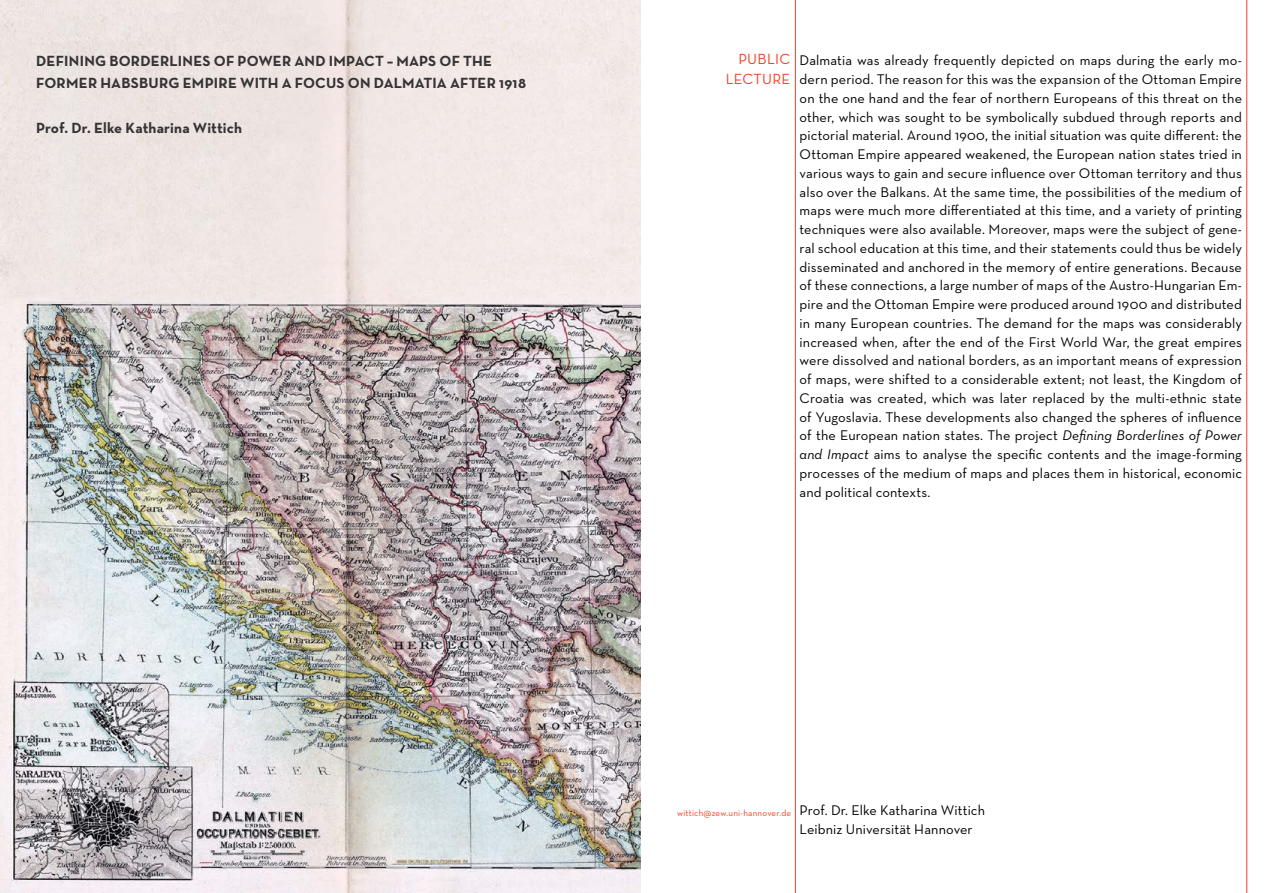
<style>
.page{position:relative;width:1276px;height:893px;background:#fff}
.page>*{position:absolute;margin:0;border:0;box-sizing:border-box;transform-origin:0 0}
.t1{font:700 15px/22.5px "Neutra Text CE";letter-spacing:.01em;color:#353334}
.t2{font:500 15px/19.5px "Neutra Text CE";letter-spacing:.01em;color:#ef4123;text-align:right}
.t3{font:500 14.25px/18.8px "Neutra Text CE";letter-spacing:.01em;color:#000;text-align:justify}
.t4{font:500 9px "Neutra Text CE";letter-spacing:.025em;color:#ef4123}
.s1{font-style:italic}
</style>
<div class="page">
<hr style="left:795px;top:0;width:1px;height:893px;background:#ef4123">
<hr style="left:1246px;top:0;width:1px;height:893px;background:#ef4123">
<img style="left:0;top:459px;width:640px;height:434px">
<div style="left:0;top:0;width:755px;height:459px;background:#000;opacity:.75"></div>
<p class="t1" style="left:36px;top:49px;width:491px">DEFINING BORDERLINES OF POWER AND IMPACT – MAPS OF THE<br>FORMER HABSBURG EMPIRE WITH A FOCUS ON DALMATIA AFTER 1918</p>
<p class="t1" style="left:36px;top:117px;width:207px">Prof. Dr. Elke Katharina Wittich</p>
<p class="t2" style="left:726px;top:49px;width:66px">PUBLIC<br>LECTURE</p>
<p class="t3" style="left:799px;top:51px;width:444px">Dalmatia was already frequently depicted on maps during the early mo&shy;dern period. The reason for this was the expansion of the Ottoman Empire on the one hand and the fear of northern Europeans of this threat on the other, which was sought to be symbolically subdued through reports and pictorial material. Around 1900, the initial situation was quite different: the Ottoman Empire appeared weakened, the European nation states tried in various ways to gain and secure influence over Ottoman territory and thus also over the Balkans. At the same time, the possibilities of the medium of maps were much more differentiated at this time, and a variety of printing techniques were also available. Moreover, maps were the subject of gene&shy;ral school education at this time, and their statements could thus be widely disseminated and anchored in the memory of entire generations. Because of these connections, a large number of maps of the Austro-Hungarian Em&shy;pire and the Ottoman Empire were produced around 1900 and distributed in many European countries. The demand for the maps was considerably increased when, after the end of the First World War, the great empires were dissolved and national borders, as an important means of expression of maps, were shifted to a considerable extent; not least, the Kingdom of Croatia was created, which was later replaced by the multi-ethnic state of Yugoslavia. These developments also changed the spheres of influence of the European nation states. The project <span class="s1">Defining Borderlines of Power and Impact</span> aims to analyse the specific contents and the image-forming processes of the medium of maps and places them in historical, economic and political contexts.</p>
<p class="t4" style="left:677px;top:808px;width:116px">wittich@zew.uni-hannover.de</p>
<p class="t3" style="left:799px;top:801px;width:187px">Prof. Dr. Elke Katharina Wittich<br>Leibniz Universität Hannover</p>
</div>
